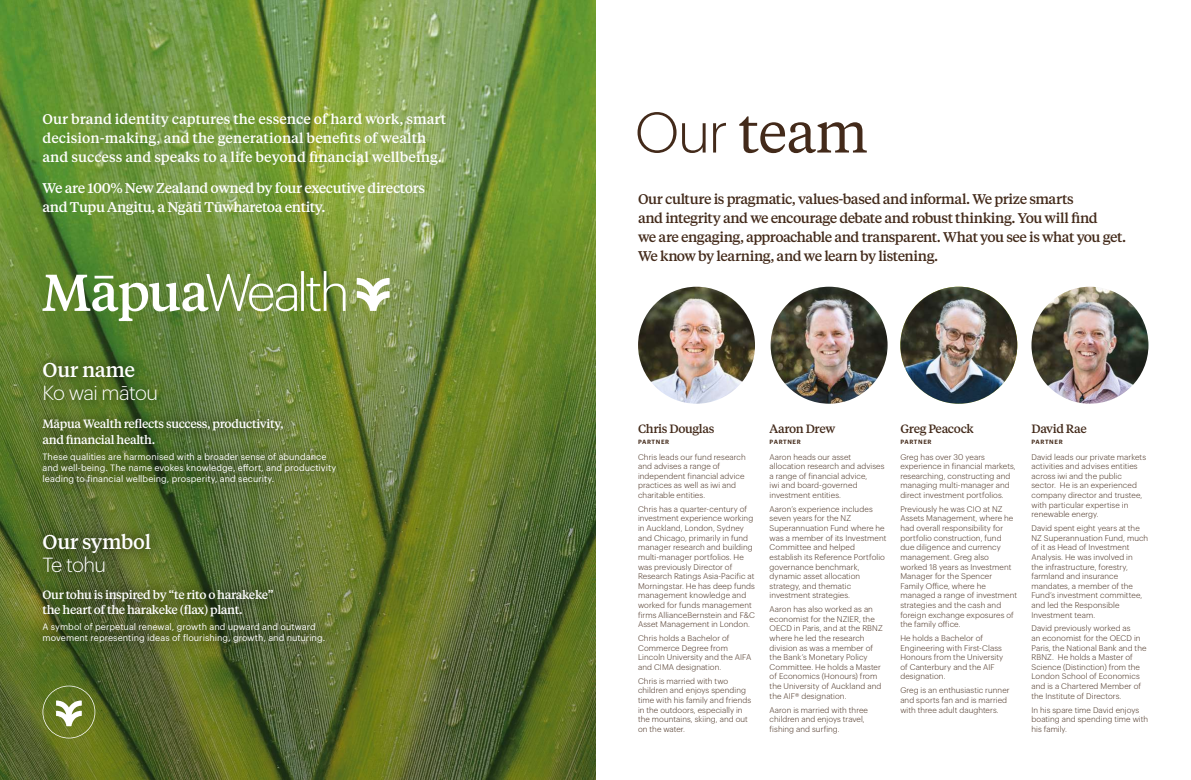
<style>
.page{position:relative;width:1191px;height:780px;background:#fff}
.page>*{position:absolute;margin:0;border:0;box-sizing:border-box;transform-origin:0 0}
.t1{font:56px "Tiempos Text";color:#432a1a}
.t2{font:500 20px "Tiempos Text";letter-spacing:-.02em;color:#fff}
.t3{font:300 20px "Graphik";letter-spacing:-.03em;color:#fff}
.t4{font:500 14px/19px "Tiempos Text";letter-spacing:-.035em;color:#432a1a}
.t5{font:500 14px/19px "Tiempos Text";color:#fff}
.t6{font:500 14px/19px "Tiempos Text";letter-spacing:-.03em;color:#fff}
.t7{font:500 12px/16px "Tiempos Text";letter-spacing:-.03em;color:#fff}
.t8{font:500 12px "Tiempos Text";letter-spacing:-.03em;color:#432a1a}
.t9{font:9px/10.8px "Graphik";letter-spacing:.005em;color:#fff}
.t10{font:300 8px/9.6px "Graphik";letter-spacing:.01em;color:#432a1a}
.t11{font:600 6px "Graphik";letter-spacing:.105em;color:#432a1a}
.s1{font-family:"Graphik";font-weight:300}
</style>
<div class="page">
<img style="left:0;top:0;width:595px;height:194px">
<img style="left:0;top:194px;width:595px;height:586px">
<svg style="left:43px;top:685px;width:52px;height:53px;background:#7d8d45"></svg>
<img style="left:638px;top:287px;width:117px;height:116px;border-radius:58px">
<img style="left:770px;top:287px;width:117px;height:116px;border-radius:58px">
<img style="left:900px;top:287px;width:117px;height:116px;border-radius:58px">
<img style="left:1031px;top:287px;width:117px;height:116px;border-radius:58px">
<div style="left:31px;top:351px;width:316px;height:143px;background:#000;opacity:.75"></div>
<svg style="left:43px;top:271px;width:347px;height:50px"></svg>
<div style="left:31px;top:522px;width:304px;height:132px;background:#000;opacity:.75"></div>
<h3 class="t5" style="left:43px;top:110px;width:405px">Our brand identity captures the essence of hard work, smart decision-making, and the generational benefits of wealth and success and speaks to a life beyond financial wellbeing.</h3>
<h3 class="t6" style="left:43px;top:178px;width:384px">We are 100% New Zealand owned by four executive directors and Tupu Angitu, a Ngāti Tūwharetoa entity.</h3>
<h2 class="t2" style="left:43px;top:358px;width:94px">Our name</h2>
<h2 class="t3" style="left:43px;top:378px;width:117px">Ko wai mātou</h2>
<h3 class="t7" style="left:43px;top:415px;width:242px">Māpua Wealth reflects success, productivity, and financial health.</h3>
<p class="t9" style="left:43px;top:450px;width:295px">These qualities are harmonised with a broader sense of abundance and well-being. The name evokes knowledge, effort, and productivity leading to financial wellbeing, prosperity, and security.</p>
<h2 class="t2" style="left:43px;top:530px;width:110px">Our symbol</h2>
<h2 class="t3" style="left:43px;top:550px;width:65px">Te tohu</h2>
<h3 class="t7" style="left:43px;top:587px;width:233px;line-height:15px">Our tohu is inspired by “te rito o harakeke” the heart of the harakeke (flax) plant.</h3>
<p class="t9" style="left:43px;top:620px;width:284px">A symbol of perpetual renewal, growth and upward and outward movement representing ideas of flourishing, growth, and nuturing.</p>
<h1 class="t1" style="left:634px;top:99px;width:235px"><span class="s1">Our</span> team</h1>
<p class="t4" style="left:638px;top:189px;width:489px">Our culture is pragmatic, values-based and informal. We prize smarts<br>and integrity and we encourage debate and robust thinking. You will find<br>we are engaging, approachable and transparent. What you see is what you get.<br>We know by learning, and we learn by listening.</p>
<h3 class="t8" style="left:638px;top:422px;width:78px">Chris Douglas</h3>
<p class="t11" style="left:638px;top:437px;width:33px">PARTNER</p>
<p class="t10" style="left:638px;top:451px;width:109px">Chris leads our fund research and advises a range of independent financial advice practices as well as iwi and charitable entities.</p>
<p class="t10" style="left:638px;top:503px;width:118px">Chris has a quarter-century of investment experience working in Auckland, London, Sydney and Chicago, primarily in fund manager research and building multi-manager portfolios. He was previously Director of<br>Research Ratings Asia-Pacific at<br>Morningstar. He has deep funds management knowledge and worked for funds management firms AllianceBernstein and F&amp;C<br>Asset Management in London.</p>
<p class="t10" style="left:638px;top:632px;width:115px">Chris holds a Bachelor of<br>Commerce Degree from<br>Lincoln University and the AIFA and CIMA designation.</p>
<p class="t10" style="left:638px;top:675px;width:115px">Chris is married with two children and enjoys spending time with his family and friends in the outdoors, especially in the mountains, skiing, and out on the water.</p>
<h3 class="t8" style="left:769px;top:422px;width:67px">Aaron Drew</h3>
<p class="t11" style="left:769px;top:437px;width:33px">PARTNER</p>
<p class="t10" style="left:769px;top:451px;width:116px">Aaron heads our asset allocation research and advises a range of financial advice,<br>iwi and board-governed investment entities.</p>
<p class="t10" style="left:769px;top:503px;width:118px">Aaron’s experience includes seven years for the NZ<br>Superannuation Fund where he was a member of its Investment<br>Committee and helped establish its Reference Portfolio governance benchmark, dynamic asset allocation strategy, and thematic investment strategies.</p>
<p class="t10" style="left:769px;top:603px;width:115px">Aaron has also worked as an economist for the NZIER, the<br>OECD in Paris, and at the RBNZ where he led the research division as was a member of the Bank’s Monetary Policy<br>Committee. He holds a Master of Economics (Honours) from the University of Auckland and the AIF® designation.</p>
<p class="t10" style="left:769px;top:704px;width:100px">Aaron is married with three children and enjoys travel, fishing and surfing.</p>
<h3 class="t8" style="left:900px;top:422px;width:75px">Greg Peacock</h3>
<p class="t11" style="left:900px;top:437px;width:33px">PARTNER</p>
<p class="t10" style="left:900px;top:451px;width:117px">Greg has over 30 years experience in financial markets, researching, constructing and managing multi-manager and direct investment portfolios.</p>
<p class="t10" style="left:900px;top:503px;width:118px">Previously he was CIO at NZ<br>Assets Management, where he had overall responsibility for portfolio construction, fund due diligence and currency management. Greg also worked 18 years as Investment<br>Manager for the Spencer<br>Family Office, where he managed a range of investment strategies and the cash and foreign exchange exposures of the family office.</p>
<p class="t10" style="left:900px;top:632px;width:104px">He holds a Bachelor of<br>Engineering with First-Class<br>Honours from the University of Canterbury and the AIF designation.</p>
<p class="t10" style="left:900px;top:685px;width:111px">Greg is an enthusiastic runner and sports fan and is married with three adult daughters.</p>
<h3 class="t8" style="left:1031px;top:422px;width:57px">David Rae</h3>
<p class="t11" style="left:1031px;top:437px;width:33px">PARTNER</p>
<p class="t10" style="left:1031px;top:451px;width:116px">David leads our private markets activities and advises entities across iwi and the public sector. He is an experienced company director and trustee, with particular expertise in renewable energy.</p>
<p class="t10" style="left:1031px;top:522px;width:118px">David spent eight years at the<br>NZ Superannuation Fund, much of it as Head of Investment<br>Analysis. He was involved in<br>the infrastructure, forestry, farmland and insurance mandates, a member of the<br>Fund’s investment committee, and led the Responsible<br>Investment team.</p>
<p class="t10" style="left:1031px;top:623px;width:117px">David previously worked as<br>an economist for the OECD in<br>Paris, the National Bank and the<br>RBNZ. He holds a Master of<br>Science (Distinction) from the<br>London School of Economics and is a Chartered Member of the Institute of Directors.</p>
<p class="t10" style="left:1031px;top:704px;width:118px">In his spare time David enjoys boating and spending time with his family.</p>
</div>
